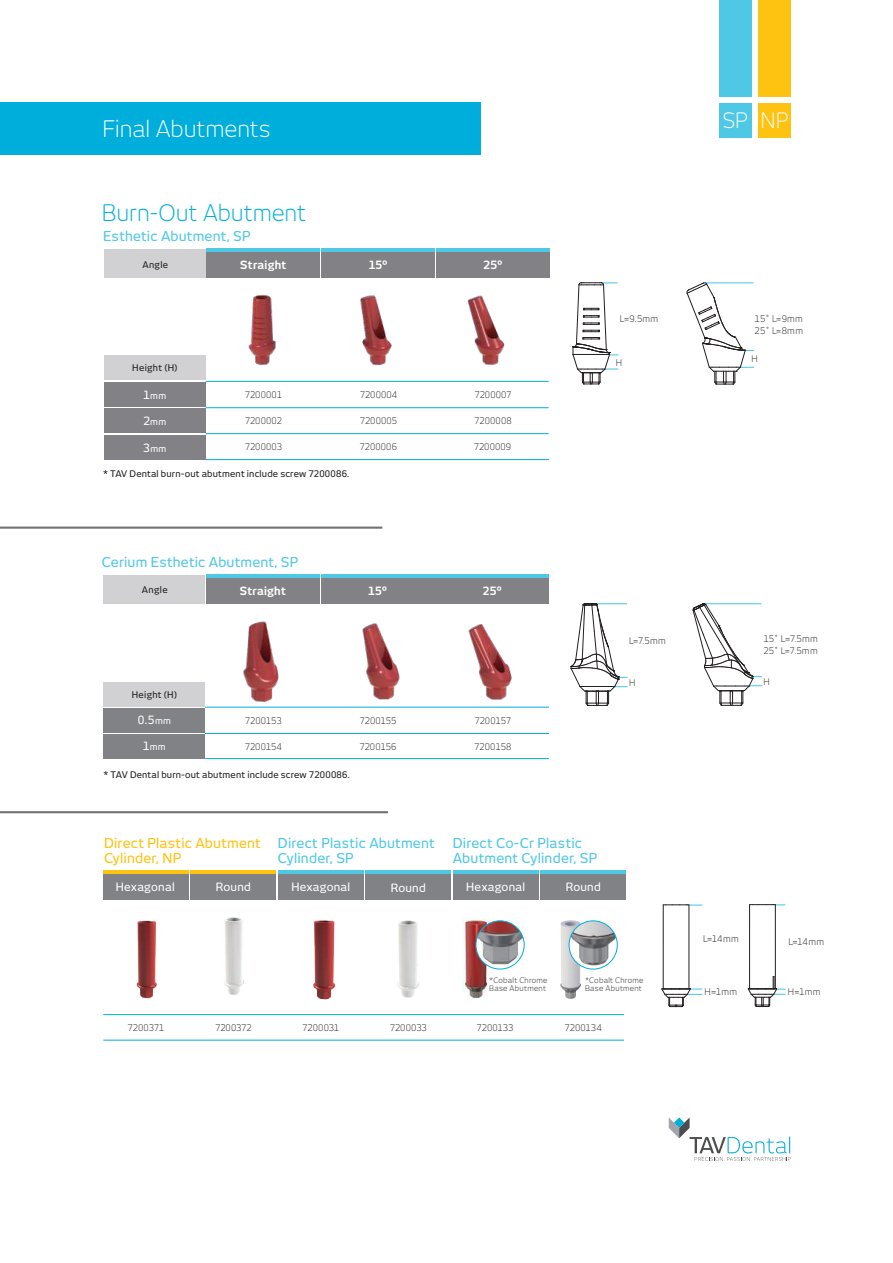
<style>
.page{position:relative;width:893px;height:1263px;background:#fff}
.page>*{position:absolute;margin:0;border:0;box-sizing:border-box;transform-origin:0 0}
.t1{font:300 22.5px "New June";color:#00aedc}
.t2{font:300 22.5px "New June";color:#fff}
.t3{font:300 21px "New June";color:#fff}
.t4{font:500 13.5px/15px "New June";letter-spacing:.015em;color:#4fc8e6}
.t5{font:500 13.5px/15px "New June";letter-spacing:.015em;color:#fec210}
.t6{font:500 11.25px "New June";letter-spacing:.02em;color:#fff}
.t7{font:700 11.25px "New June";letter-spacing:.02em;color:#fff}
.t8{font:300 9px "New June";letter-spacing:.02em;color:#231f20}
.t9{font:500 9px "New June";letter-spacing:.02em;color:#231f20}
.t10{font:300 9px/12px "New June";letter-spacing:.04em;color:#231f20}
.t11{font:500 9px "New June";letter-spacing:.04em;color:#fff}
.t12{font:300 7.5px/8.2px "New June";letter-spacing:.04em;color:#231f20}
</style>
<div class="page">
<hr style="left:0;top:527px;width:382px;height:2px;background:#717275">
<hr style="left:0;top:811px;width:388px;height:2px;background:#717275">
<div style="left:104px;top:249px;width:102px;height:28px;background:#d1d1d3"></div>
<div style="left:103px;top:575px;width:102px;height:29px;background:#d1d1d3"></div>
<div style="left:207px;top:252px;width:113px;height:25px;background:#828286"></div>
<div style="left:206px;top:578px;width:113px;height:26px;background:#828286"></div>
<div style="left:103px;top:874px;width:86px;height:25px;background:#808285"></div>
<div style="left:191px;top:874px;width:85px;height:25px;background:#808285"></div>
<div style="left:278px;top:874px;width:86px;height:25px;background:#808285"></div>
<div style="left:365px;top:874px;width:86px;height:25px;background:#808285"></div>
<div style="left:453px;top:874px;width:85px;height:25px;background:#808285"></div>
<div style="left:540px;top:874px;width:86px;height:25px;background:#808285"></div>
<div style="left:322px;top:252px;width:113px;height:25px;background:#828286"></div>
<div style="left:321px;top:578px;width:113px;height:26px;background:#828286"></div>
<div style="left:436px;top:252px;width:113px;height:25px;background:#828286"></div>
<div style="left:436px;top:578px;width:113px;height:26px;background:#828286"></div>
<hr style="left:207px;top:249px;width:113px;height:3px;background:#4fc8e6">
<hr style="left:206px;top:575px;width:113px;height:3px;background:#4fc8e6">
<hr style="left:103px;top:870px;width:86px;height:4px;background:#fec210">
<hr style="left:191px;top:870px;width:85px;height:4px;background:#fec210">
<hr style="left:278px;top:870px;width:86px;height:4px;background:#4fc8e6">
<hr style="left:365px;top:870px;width:86px;height:4px;background:#4fc8e6">
<hr style="left:453px;top:870px;width:85px;height:4px;background:#4fc8e6">
<hr style="left:540px;top:870px;width:86px;height:4px;background:#4fc8e6">
<hr style="left:322px;top:249px;width:113px;height:3px;background:#4fc8e6">
<hr style="left:321px;top:575px;width:113px;height:3px;background:#4fc8e6">
<hr style="left:436px;top:249px;width:113px;height:3px;background:#4fc8e6">
<hr style="left:436px;top:575px;width:113px;height:3px;background:#4fc8e6">
<div style="left:104px;top:355px;width:102px;height:25px;background:#d1d1d3"></div>
<div style="left:103px;top:682px;width:102px;height:25px;background:#d1d1d3"></div>
<div style="left:104px;top:382px;width:102px;height:25px;background:#828286"></div>
<div style="left:103px;top:708px;width:102px;height:25px;background:#808285"></div>
<div style="left:104px;top:408px;width:102px;height:25px;background:#828286"></div>
<div style="left:103px;top:734px;width:102px;height:25px;background:#808285"></div>
<div style="left:104px;top:435px;width:102px;height:25px;background:#828286"></div>
<hr style="left:206px;top:381px;width:343px;height:1px;background:#00aedc">
<hr style="left:205px;top:707px;width:344px;height:1px;background:#00aedc">
<hr style="left:206px;top:433px;width:343px;height:1px;background:#00aedc">
<hr style="left:205px;top:758px;width:344px;height:1px;background:#00aedc">
<hr style="left:103px;top:1040px;width:521px;height:1px;background:#00aedc">
<hr style="left:206px;top:407px;width:343px;height:1px;background:#00aedc">
<hr style="left:205px;top:733px;width:344px;height:1px;background:#00aedc">
<hr style="left:103px;top:1014px;width:521px;height:1px;background:#00aedc">
<hr style="left:206px;top:459px;width:343px;height:1px;background:#00aedc">
<hr style="left:706px;top:282px;width:48px;height:1px;background:#50c9e7">
<svg style="left:573px;top:282px;width:45px;height:103px"></svg>
<svg style="left:687px;top:283px;width:67px;height:102px"></svg>
<svg style="left:693px;top:603px;width:69px;height:103px"></svg>
<svg style="left:571px;top:603px;width:56px;height:103px"></svg>
<svg style="left:750px;top:904px;width:35px;height:1px"></svg>
<hr style="left:749px;top:905px;width:1px;height:83px;background:#231f20">
<hr style="left:775px;top:905px;width:1px;height:83px;background:#231f20">
<svg style="left:748px;top:976px;width:37px;height:31px"></svg>
<img style="left:248px;top:295px;width:28px;height:71px">
<img style="left:360px;top:295px;width:32px;height:71px">
<img style="left:467px;top:295px;width:38px;height:70px">
<img style="left:229px;top:621px;width:78px;height:86px">
<img style="left:362px;top:623px;width:38px;height:77px">
<img style="left:468px;top:624px;width:44px;height:76px">
<img style="left:313px;top:920px;width:23px;height:80px">
<img style="left:397px;top:920px;width:22px;height:78px">
<img style="left:463px;top:917px;width:26px;height:81px">
<img style="left:560px;top:920px;width:25px;height:79px">
<img style="left:136px;top:920px;width:21px;height:79px">
<img style="left:224px;top:917px;width:20px;height:78px">
<svg style="left:663px;top:904px;width:39px;height:1px"></svg>
<hr style="left:663px;top:905px;width:1px;height:84px;background:#231f20">
<hr style="left:689px;top:905px;width:1px;height:84px;background:#231f20">
<svg style="left:662px;top:988px;width:40px;height:19px"></svg>
<img style="left:569px;top:921px;width:48px;height:48px;border-radius:24px">
<div style="left:569px;top:920px;width:49px;height:49px;border:1px solid #00afdc;border-radius:50%"></div>
<img style="left:476px;top:921px;width:48px;height:48px;border-radius:24px">
<div style="left:476px;top:920px;width:48px;height:49px;border:1px solid #00afdc;border-radius:50%"></div>
<div style="left:0;top:102px;width:480px;height:52px;background:#00aedc"></div>
<div style="left:719px;top:0;width:33px;height:97px;background:#4fc8e6"></div>
<div style="left:758px;top:0;width:33px;height:97px;background:#fec210"></div>
<div style="left:719px;top:103px;width:33px;height:34px;background:#4fc8e6"></div>
<div style="left:758px;top:103px;width:33px;height:34px;background:#fec210"></div>
<svg style="left:669px;top:1117px;width:121px;height:44px"></svg>
<h1 class="t2" style="left:102px;top:115px;width:170px">Final Abutments</h1>
<h2 class="t3" style="left:761px;top:108px;width:29px">NP</h2>
<h2 class="t3" style="left:722px;top:108px;width:27px">SP</h2>
<h1 class="t1" style="left:102px;top:200px;width:206px">Burn-Out Abutment</h1>
<h3 class="t4" style="left:103px;top:228px;width:149px">Esthetic Abutment, SP</h3>
<p class="t9" style="left:142px;top:259px;width:27px">Angle</p>
<p class="t7" style="left:240px;top:258px;width:48px">Straight</p>
<p class="t7" style="left:369px;top:258px;width:20px">15°</p>
<p class="t7" style="left:483px;top:258px;width:20px">25°</p>
<p class="t8" style="left:620px;top:314px;width:40px">=L 9.5mm</p>
<p class="t10" style="left:755px;top:313px;width:50px">15˚ =L 9mm<br>25˚ =L 8mm</p>
<p class="t9" style="left:132px;top:363px;width:47px">Height (H(</p>
<p class="t8" style="left:616px;top:357px;width:8px">H</p>
<p class="t8" style="left:751px;top:354px;width:8px">H</p>
<p class="t6" style="left:143px;top:388px;width:8px">1</p>
<p class="t11" style="left:150px;top:390px;width:17px">mm</p>
<p class="t8" style="left:245px;top:389px;width:39px">7200001</p>
<p class="t8" style="left:360px;top:389px;width:39px">7200004</p>
<p class="t8" style="left:474px;top:389px;width:39px">7200007</p>
<p class="t6" style="left:143px;top:414px;width:8px">2</p>
<p class="t11" style="left:150px;top:416px;width:17px">mm</p>
<p class="t8" style="left:245px;top:415px;width:39px">7200002</p>
<p class="t8" style="left:360px;top:415px;width:39px">7200005</p>
<p class="t8" style="left:474px;top:415px;width:39px">7200008</p>
<p class="t6" style="left:143px;top:441px;width:8px">3</p>
<p class="t11" style="left:150px;top:443px;width:17px">mm</p>
<p class="t8" style="left:245px;top:441px;width:39px">7200003</p>
<p class="t8" style="left:359px;top:441px;width:39px">7200006</p>
<p class="t8" style="left:474px;top:441px;width:39px">7200009</p>
<p class="t9" style="left:103px;top:468px;width:248px">* TAV Dental burn-out abutment include screw 7200086.</p>
<h3 class="t4" style="left:102px;top:554px;width:198px">Cerium Esthetic Abutment, SP</h3>
<p class="t9" style="left:142px;top:584px;width:27px">Angle</p>
<p class="t7" style="left:240px;top:585px;width:48px">Straight</p>
<p class="t7" style="left:368px;top:585px;width:20px">15°</p>
<p class="t7" style="left:483px;top:585px;width:20px">25°</p>
<p class="t8" style="left:629px;top:635px;width:38px">=L 7.5mm</p>
<p class="t8" style="left:629px;top:677px;width:8px">H</p>
<p class="t10" style="left:763px;top:633px;width:56px">15˚ =L 7.5mm<br>25˚ =L 7.5mm</p>
<p class="t8" style="left:763px;top:676px;width:8px">H</p>
<p class="t9" style="left:132px;top:689px;width:47px">Height (H(</p>
<p class="t6" style="left:138px;top:713px;width:18px">0.5</p>
<p class="t11" style="left:155px;top:715px;width:17px">mm</p>
<p class="t8" style="left:245px;top:715px;width:38px">7200153</p>
<p class="t8" style="left:359px;top:715px;width:38px">7200155</p>
<p class="t8" style="left:474px;top:715px;width:38px">7200157</p>
<p class="t6" style="left:143px;top:739px;width:8px">1</p>
<p class="t11" style="left:150px;top:741px;width:17px">mm</p>
<p class="t8" style="left:245px;top:741px;width:38px">7200154</p>
<p class="t8" style="left:359px;top:741px;width:38px">7200156</p>
<p class="t8" style="left:474px;top:741px;width:38px">7200158</p>
<p class="t9" style="left:104px;top:769px;width:248px">* TAV Dental burn-out abutment include screw 7200086.</p>
<h3 class="t5" style="left:104px;top:835px;width:158px">Direct Plastic Abutment<br>Cylinder, NP</h3>
<h3 class="t4" style="left:278px;top:835px;width:158px">Direct Plastic Abutment<br>Cylinder, SP</h3>
<h3 class="t4" style="left:453px;top:835px;width:146px">Direct Co-Cr Plastic<br>Abutment Cylinder, SP</h3>
<p class="t6" style="left:116px;top:880px;width:60px">Hexagonal</p>
<p class="t6" style="left:216px;top:880px;width:37px">Round</p>
<p class="t6" style="left:291px;top:880px;width:60px">Hexagonal</p>
<p class="t6" style="left:391px;top:881px;width:37px">Round</p>
<p class="t6" style="left:466px;top:880px;width:60px">Hexagonal</p>
<p class="t6" style="left:566px;top:880px;width:37px">Round</p>
<p class="t8" style="left:703px;top:933px;width:37px">=L 14mm</p>
<p class="t8" style="left:788px;top:936px;width:37px">=L 14mm</p>
<p class="t12" style="left:489px;top:975px;width:60px">*Cobalt Chrome<br>Base Abutment</p>
<p class="t12" style="left:585px;top:975px;width:60px">*Cobalt Chrome<br>Base Abutment</p>
<p class="t8" style="left:704px;top:986px;width:34px">H 1= mm</p>
<p class="t8" style="left:788px;top:986px;width:34px">H 1= mm</p>
<p class="t8" style="left:128px;top:1022px;width:38px">7200371</p>
<p class="t8" style="left:215px;top:1022px;width:38px">7200372</p>
<p class="t8" style="left:302px;top:1022px;width:38px">7200031</p>
<p class="t8" style="left:390px;top:1022px;width:38px">7200033</p>
<p class="t8" style="left:476px;top:1022px;width:38px">7200133</p>
<p class="t8" style="left:564px;top:1022px;width:38px">7200134</p>
</div>
